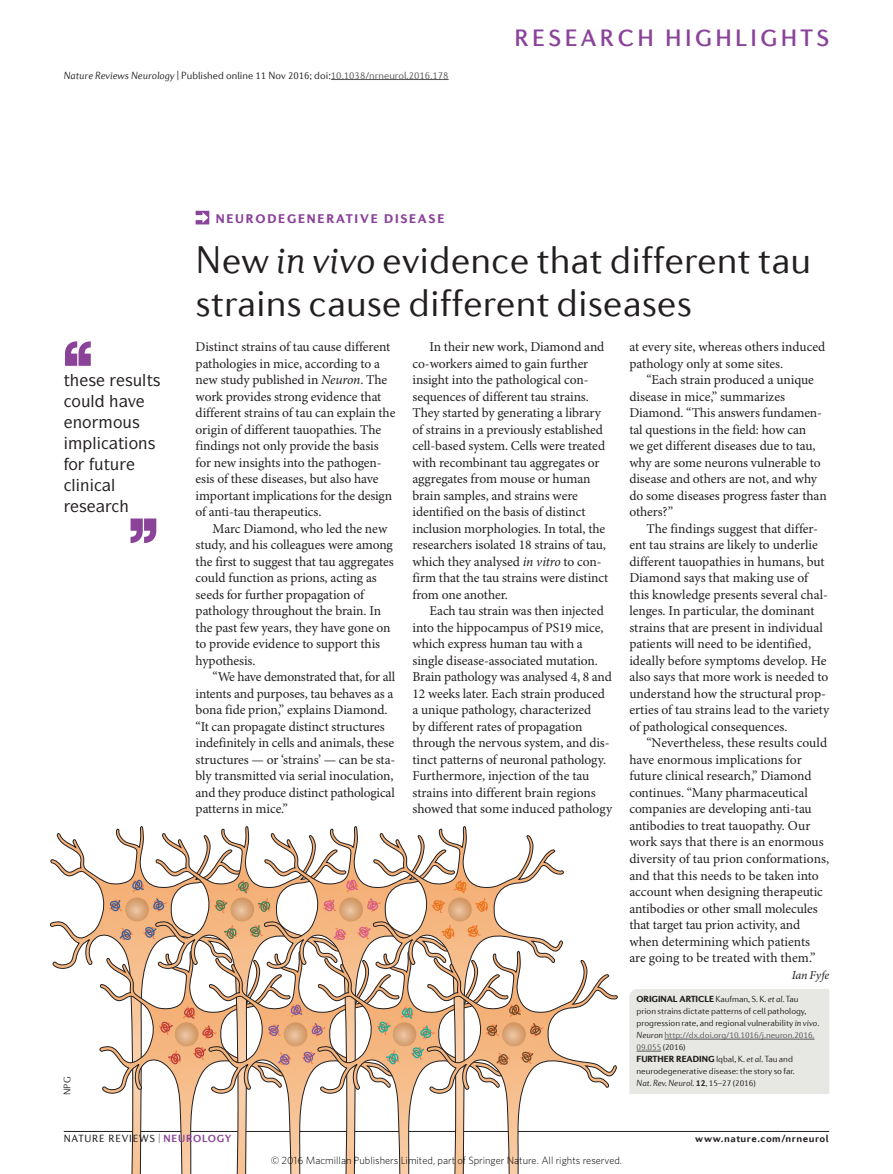
<style>
.page{position:relative;width:893px;height:1174px;background:#fff}
.page>*{position:absolute;margin:0;border:0;box-sizing:border-box;transform-origin:0 0}
.Title{font:300 39px/42px "Diverda Sans Com";color:#231f20}
.t1{font:500 24px "Diverda Sans Com";letter-spacing:.14em;color:#8a4399}
.Pull_quote{font:500 16.5px "ITC Symbol Std";color:#231f20}
.Body_text{font:13.5px/16.5px "Minion Pro";letter-spacing:-.005em;color:#231f20}
.Body_first{font:13.5px/16.5px "Minion Pro";letter-spacing:-.005em;color:#231f20}
.Strapline{font:900 12.75px "Diverda Sans Com";letter-spacing:.14em;color:#8a4399}
.Author{font:italic 12px "Minion Pro";letter-spacing:-.015em;color:#231f20}
.AOP_line{font:300 10.5px "Diverda Sans Com";color:#231f20}
.t2{font:300 10.5px "Whitney";color:#000}
.t3{font:10.5px "Diverda Sans Com";letter-spacing:.075em;color:#231f20}
.t4{font:700 10.5px "Diverda Sans Com";letter-spacing:.045em;color:#231f20}
.Credit_line{font:300 9.75px "Diverda Sans Com";color:#231f20}
.Info_box_text{font:300 9px/12px "Diverda Sans Com";letter-spacing:-.005em;color:#231f20}
.s1{font-style:italic}
.s2{color:#57585a}
.s3{font-weight:900}
.s4{font-weight:700}
.s5{font-weight:700;color:#8a4399}
</style>
<div class="page">
<hr style="left:64px;top:1131px;width:765px;height:1px;background:#231f20">
<svg style="left:50px;top:826px;width:105px;height:306px"></svg>
<svg style="left:109px;top:879px;width:46px;height:61px;background:#dda980"></svg>
<svg style="left:155px;top:826px;width:109px;height:127px"></svg>
<svg style="left:214px;top:880px;width:50px;height:59px;background:#ddab7a"></svg>
<svg style="left:264px;top:826px;width:109px;height:127px"></svg>
<svg style="left:323px;top:879px;width:50px;height:61px;background:#eaa980"></svg>
<svg style="left:373px;top:826px;width:191px;height:127px"></svg>
<svg style="left:432px;top:880px;width:56px;height:59px;background:#edac76"></svg>
<svg style="left:427px;top:950px;width:191px;height:136px"></svg>
<svg style="left:100px;top:953px;width:509px;height:221px"></svg>
<svg style="left:131px;top:518px;width:25px;height:25px"></svg>
<svg style="left:65px;top:341px;width:26px;height:25px"></svg>
<svg style="left:196px;top:211px;width:13px;height:13px"></svg>
<div style="left:629px;top:989px;width:200px;height:105px;background:#e7e7e3"></div>
<hr style="left:331px;top:79px;width:118px;height:1px;background:#57585a">
<p class="AOP_line" style="left:64px;top:69px;width:386px"><span class="s1">Nature Reviews Neurology</span> | Published online 11 Nov 2016; doi:<span class="s2">10.1038/nrneurol.2016.178</span></p>
<h2 class="t1" style="left:514px;top:24px;width:316px">RESEARCH HIGHLIGHTS</h2>
<p class="Pull_quote" style="left:72px;top:390px;width:25px">□◆●</p>
<p class="Pull_quote" style="left:125px;top:369px;width:37px">▲◆●▼▲</p>
<p class="Pull_quote" style="left:113px;top:411px;width:28px">□◆▲</p>
<p class="Pull_quote" style="left:92px;top:432px;width:64px">● ▼□■▲</p>
<p class="Pull_quote" style="left:68px;top:453px;width:53px">□ ◆▼◆</p>
<p class="Pull_quote" style="left:111px;top:474px;width:6px">●</p>
<p class="Credit_line" style="left:62px;top:1095px;width:20px;rotate:-90deg">NPG</p>
<p class="Strapline" style="left:216px;top:211px;width:230px">NEURODEGENERATIVE DISEASE</p>
<p class="Title" style="left:196px;top:239px;width:617px">New <span class="s1">in vivo</span> evidence that different tau strains cause different diseases</p>
<p class="Body_first" style="left:196px;top:339px;width:201px">Distinct strains of tau cause different pathologies in mice, according to a new study published in <span class="s1">Neuron</span>. The work provides strong evidence that different strains of tau can explain the origin of different tauopathies. The findings not only provide the basis for new insights into the pathogen&shy;esis of these diseases, but also have important implications for the design of anti-tau therapeutics.</p>
<p class="Body_text" style="left:196px;top:521px;width:200px;text-indent:17px">Marc Diamond, who led the new study, and his colleagues were among the first to suggest that tau aggregates could function as prions, acting as seeds for further propagation of pathology throughout the brain. In the past few years, they have gone on to provide evidence to support this hypothesis.</p>
<p class="Body_text" style="left:196px;top:669px;width:201px;text-indent:17px">“We have demonstrated that, for all intents and purposes, tau behaves as a bona fide prion,” explains Diamond. “It can propagate distinct structures indefinitely in cells and animals, these structures — or ‘strains’ — can be sta&shy;bly transmitted via serial inoculation, and they produce distinct pathological patterns in mice.”</p>
<p class="Body_text" style="left:412px;top:339px;width:197px;text-indent:17px">In their new work, Diamond and co-workers aimed to gain further insight into the pathological con&shy;sequences of different tau strains.<br>They started by generating a library of strains in a previously established cell-based system. Cells were treated with recombinant tau aggregates or aggregates from mouse or human brain samples, and strains were identified on the basis of distinct inclusion morphologies. In total, the researchers isolated 18 strains of tau, which they analysed <span class="s1">in vitro</span> to con&shy;firm that the tau strains were distinct from one another.</p>
<p class="Body_text" style="left:412px;top:603px;width:201px;text-indent:17px">Each tau strain was then injected into the hippocampus of PS19 mice, which express human tau with a single disease-associated mutation.<br>Brain pathology was analysed 4, 8 and 12 weeks later. Each strain produced a unique pathology, characterized<br>by different rates of propagation through the nervous system, and dis&shy;tinct patterns of neuronal pathology.<br>Furthermore, injection of the tau strains into different brain regions showed that some induced pathology</p>
<p class="Body_text" style="left:629px;top:339px;width:197px">at every site, whereas others induced pathology only at some sites.</p>
<p class="Body_text" style="left:629px;top:372px;width:199px;text-indent:17px">“Each strain produced a unique disease in mice,” summarizes<br>Diamond. “This answers fundamen&shy;tal questions in the field: how can<br>we get different diseases due to tau, why are some neurons vulnerable to disease and others are not, and why do some diseases progress faster than others?”</p>
<p class="Body_text" style="left:629px;top:521px;width:201px;text-indent:17px">The findings suggest that differ&shy;ent tau strains are likely to underlie different tauopathies in humans, but Diamond says that making use of this knowledge presents several chal&shy;lenges. In particular, the dominant strains that are present in individual patients will need to be identified, ideally before symptoms develop. He also says that more work is needed to understand how the structural prop&shy;erties of tau strains lead to the variety of pathological consequences.</p>
<p class="Body_text" style="left:629px;top:735px;width:201px;text-indent:17px">“Nevertheless, these results could have enormous implications for future clinical research,” Diamond continues. “Many pharmaceutical companies are developing anti-tau antibodies to treat tauopathy. Our work says that there is an enormous diversity of tau prion conformations, and that this needs to be taken into account when designing therapeutic antibodies or other small molecules that target tau prion activity, and when determining which patients are going to be treated with them.”</p>
<p class="Author" style="left:792px;top:967px;width:39px">Ian Fyfe</p>
<p class="Info_box_text" style="left:637px;top:993px;width:184px"><span class="s3">ORIGINAL ARTICLE</span> Kaufman, S. K. <span class="s1">et al.</span> Tau prion strains dictate patterns of cell pathology, progression rate, and regional vulnerability <span class="s1">in vivo</span>.<br><span class="s1">Neuron</span> <span class="s2">http://dx.doi.org/10.1016/j.neuron.2016.<br>09.055</span> (2016)</p>
<p class="Info_box_text" style="left:637px;top:1053px;width:160px"><span class="s3">FURTHER READING</span> Iqbal, K. <span class="s1">et al.</span> Tau and neurodegenerative disease: the story so far.<br><span class="s1">Nat. Rev. Neurol.</span> <span class="s4">12</span>, 15–27 (2016)</p>
<p class="t3" style="left:64px;top:1132px;width:169px">NATURE REVIEWS | <span class="s5">NEUROLOGY</span></p>
<p class="t4" style="left:695px;top:1132px;width:135px">www.nature.com/nrneurol</p>
<p class="t2" style="left:271px;top:1153px;width:353px">© 2016 Macmillan Publishers Limited, part of Springer Nature. All rights reserved.</p>
</div>
